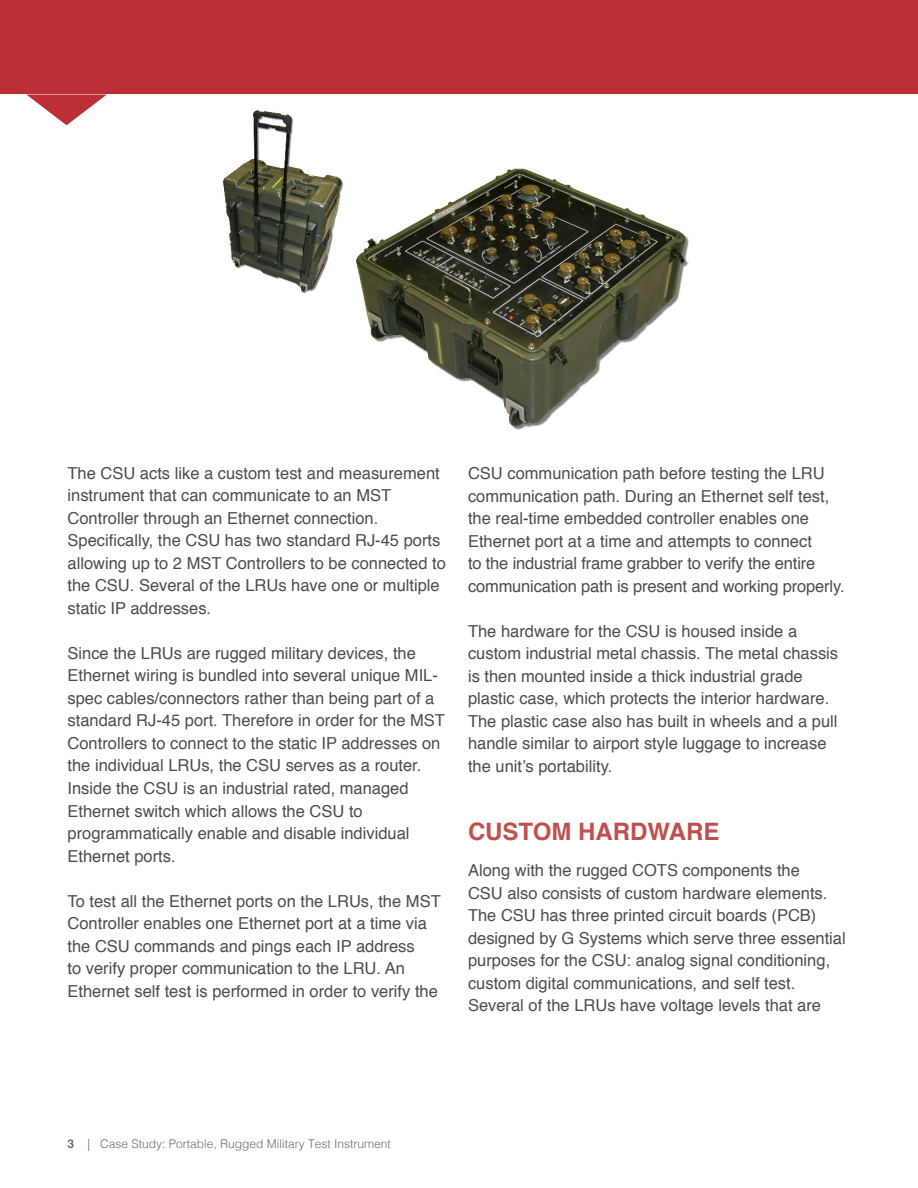
<style>
.page{position:relative;width:918px;height:1188px;background:#fff}
.page>*{position:absolute;margin:0;border:0;box-sizing:border-box;transform-origin:0 0}
.t1{font:700 24px "Helvetica";color:#c0504d}
.t2{font:16.5px/22.5px "Helvetica";color:#4d4d4f}
.t3{font:300 12px "Helvetica";color:#6d6e71}
.s1{font-weight:700}
</style>
<div class="page">
<div style="left:0;top:0;width:918px;height:94px;background:#bd2f37"></div>
<svg style="left:26px;top:94px;width:81px;height:31px"></svg>
<img style="left:222px;top:110px;width:467px;height:320px">
<p class="t2" style="left:68px;top:462px;width:380px">The CSU acts like a custom test and measurement instrument that can communicate to an MST Controller through an Ethernet connection.<br>Specifically, the CSU has two standard RJ-45 ports allowing up to 2 MST Controllers to be connected to the CSU. Several of the LRUs have one or multiple static IP addresses.</p>
<p class="t2" style="left:68px;top:642px;width:379px">Since the LRUs are rugged military devices, the Ethernet wiring is bundled into several unique MIL&shy;spec cables/connectors rather than being part of a standard RJ-45 port. Therefore in order for the MST Controllers to connect to the static IP addresses on the individual LRUs, the CSU serves as a router.<br>Inside the CSU is an industrial rated, managed Ethernet switch which allows the CSU to programmatically enable and disable individual Ethernet ports.</p>
<p class="t2" style="left:68px;top:890px;width:375px">To test all the Ethernet ports on the LRUs, the MST Controller enables one Ethernet port at a time via the CSU commands and pings each IP address<br>to verify proper communication to the LRU. An Ethernet self test is performed in order to verify the</p>
<p class="t2" style="left:468px;top:463px;width:378px">CSU communication path before testing the LRU communication path. During an Ethernet self test, the real-time embedded controller enables one Ethernet port at a time and attempts to connect<br>to the industrial frame grabber to verify the entire communication path is present and working properly.</p>
<p class="t2" style="left:468px;top:620px;width:372px">The hardware for the CSU is housed inside a custom industrial metal chassis. The metal chassis is then mounted inside a thick industrial grade plastic case, which protects the interior hardware.<br>The plastic case also has built in wheels and a pull handle similar to airport style luggage to increase the unit’s portability.</p>
<h1 class="t1" style="left:468px;top:813px;width:253px">CUSTOM HARDWARE</h1>
<p class="t2" style="left:468px;top:860px;width:379px">Along with the rugged COTS components the<br>CSU also consists of custom hardware elements.<br>The CSU has three printed circuit boards (PCB) designed by G Systems which serve three essential purposes for the CSU: analog signal conditioning, custom digital communications, and self test.<br>Several of the LRUs have voltage levels that are</p>
<p class="t3" style="left:68px;top:1133px;width:325px"><span class="s1">3</span> | Case Study: Portable, Rugged Military Test Instrument</p>
</div>
